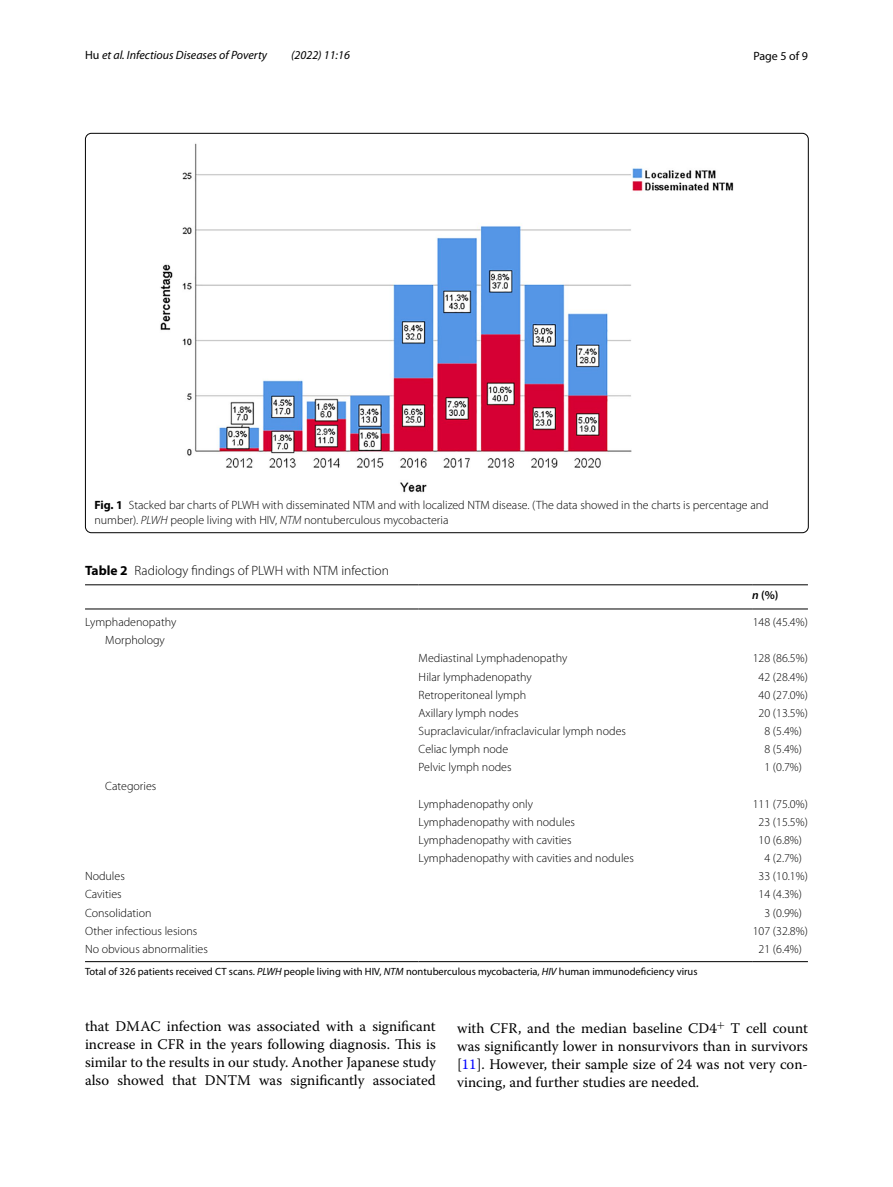
<style>
.page{position:relative;width:893px;height:1187px;background:#fff}
.page>*{position:absolute;margin:0;border:0;box-sizing:border-box;transform-origin:0 0}
.t1{font:14.7px/18px "Warnock Pro";color:#000;text-align:justify}
.t2{font:300 13.5px "Myriad Pro";color:#000}
.t3{font:300 12px/15px "Myriad Pro";color:#000}
.t4{font:italic 12px "Myriad Pro";color:#000}
.t5{font:12px "Myriad Pro";color:#000}
.t6{font:600 12px "Myriad Pro";color:#000}
.t7{font:10.5px "Myriad Pro";color:#000}
.s1{font-style:normal}
.s2{font-weight:700}
.s3{font-style:italic}
.s4{color:#00f}
</style>
<div class="page">
<img style="left:160px;top:143px;width:574px;height:350px">
<hr style="left:85px;top:584px;width:334px;height:1px;background:#000">
<hr style="left:85px;top:608px;width:334px;height:1px;background:#000">
<hr style="left:419px;top:584px;width:333px;height:1px;background:#000">
<hr style="left:419px;top:608px;width:333px;height:1px;background:#000">
<hr style="left:752px;top:584px;width:56px;height:1px;background:#000">
<hr style="left:752px;top:608px;width:56px;height:1px;background:#000">
<hr style="left:85px;top:961px;width:334px;height:1px;background:#000">
<hr style="left:419px;top:961px;width:333px;height:1px;background:#000">
<hr style="left:752px;top:961px;width:56px;height:1px;background:#000">
<p class="t4" style="left:85px;top:48px;width:184px"><span class="s1">Hu</span> et al. Infectious Diseases of Poverty</p>
<p class="t4" style="left:291px;top:48px;width:60px">(2022) 11:16</p>
<p class="t5" style="left:753px;top:48px;width:56px">Page 5 of 9</p>
<p class="t3" style="left:94px;top:497px;width:676px"><span class="s2">Fig. 1</span> Stacked bar charts of PLWH with disseminated NTM and with localized NTM disease. (The data showed in the charts is percentage and number). <span class="s3">PLWH</span> people living with HIV, <span class="s3">NTM</span> nontuberculous mycobacteria</p>
<p class="t2" style="left:85px;top:563px;width:305px"><span class="s2">Table 2</span> Radiology findings of PLWH with NTM infection</p>
<p class="t6" style="left:752px;top:587px;width:28px"><span class="s3">n</span> (%)</p>
<p class="t3" style="left:85px;top:614px;width:93px">Lymphadenopathy</p>
<p class="t3" style="left:753px;top:614px;width:57px">148 (45.4%)</p>
<p class="t3" style="left:105px;top:633px;width:61px">Morphology</p>
<p class="t3" style="left:419px;top:651px;width:150px">Mediastinal Lymphadenopathy</p>
<p class="t3" style="left:753px;top:651px;width:57px">128 (86.5%)</p>
<p class="t3" style="left:419px;top:669px;width:115px">Hilar lymphadenopathy</p>
<p class="t3" style="left:759px;top:669px;width:51px">42 (28.4%)</p>
<p class="t3" style="left:419px;top:687px;width:109px">Retroperitoneal lymph</p>
<p class="t3" style="left:759px;top:687px;width:51px">40 (27.0%)</p>
<p class="t3" style="left:419px;top:705px;width:101px">Axillary lymph nodes</p>
<p class="t3" style="left:759px;top:705px;width:51px">20 (13.5%)</p>
<p class="t3" style="left:419px;top:723px;width:209px">Supraclavicular/infraclavicular lymph nodes</p>
<p class="t3" style="left:764px;top:723px;width:39px">8 (5.4%)</p>
<p class="t3" style="left:419px;top:741px;width:91px">Celiac lymph node</p>
<p class="t3" style="left:764px;top:741px;width:39px">8 (5.4%)</p>
<p class="t3" style="left:419px;top:760px;width:94px">Pelvic lymph nodes</p>
<p class="t3" style="left:764px;top:760px;width:39px">1 (0.7%)</p>
<p class="t3" style="left:105px;top:778px;width:53px">Categories</p>
<p class="t3" style="left:419px;top:796px;width:116px">Lymphadenopathy only</p>
<p class="t3" style="left:753px;top:796px;width:57px">111 (75.0%)</p>
<p class="t3" style="left:419px;top:814px;width:158px">Lymphadenopathy with nodules</p>
<p class="t3" style="left:759px;top:814px;width:51px">23 (15.5%)</p>
<p class="t3" style="left:419px;top:832px;width:155px">Lymphadenopathy with cavities</p>
<p class="t3" style="left:759px;top:832px;width:45px">10 (6.8%)</p>
<p class="t3" style="left:419px;top:850px;width:217px">Lymphadenopathy with cavities and nodules</p>
<p class="t3" style="left:764px;top:850px;width:39px">4 (2.7%)</p>
<p class="t3" style="left:85px;top:869px;width:41px">Nodules</p>
<p class="t3" style="left:759px;top:869px;width:51px">33 (10.1%)</p>
<p class="t3" style="left:85px;top:887px;width:38px">Cavities</p>
<p class="t3" style="left:759px;top:887px;width:45px">14 (4.3%)</p>
<p class="t3" style="left:85px;top:905px;width:68px">Consolidation</p>
<p class="t3" style="left:764px;top:905px;width:39px">3 (0.9%)</p>
<p class="t3" style="left:85px;top:923px;width:114px">Other infectious lesions</p>
<p class="t3" style="left:753px;top:923px;width:57px">107 (32.8%)</p>
<p class="t3" style="left:85px;top:941px;width:124px">No obvious abnormalities</p>
<p class="t3" style="left:759px;top:941px;width:45px">21 (6.4%)</p>
<p class="t7" style="left:85px;top:964px;width:614px">Total of 326 patients received CT scans. <span class="s3">PLWH</span> people living with HIV, <span class="s3">NTM</span> nontuberculous mycobacteria, <span class="s3">HIV</span> human immunodeficiency virus</p>
<p class="t1" style="left:85px;top:1017px;width:352px">that DMAC infection was associated with a significant increase in CFR in the years following diagnosis. This is similar to the results in our study. Another Japanese study also showed that DNTM was significantly associated</p>
<p class="t1" style="left:457px;top:1019px;width:352px">with CFR, and the median baseline CD4<sup>+</sup> T cell count was significantly lower in nonsurvivors than in survivors [<span class="s4">11</span>]. However, their sample size of 24 was not very con&shy;vincing, and further studies are needed.</p>
</div>
